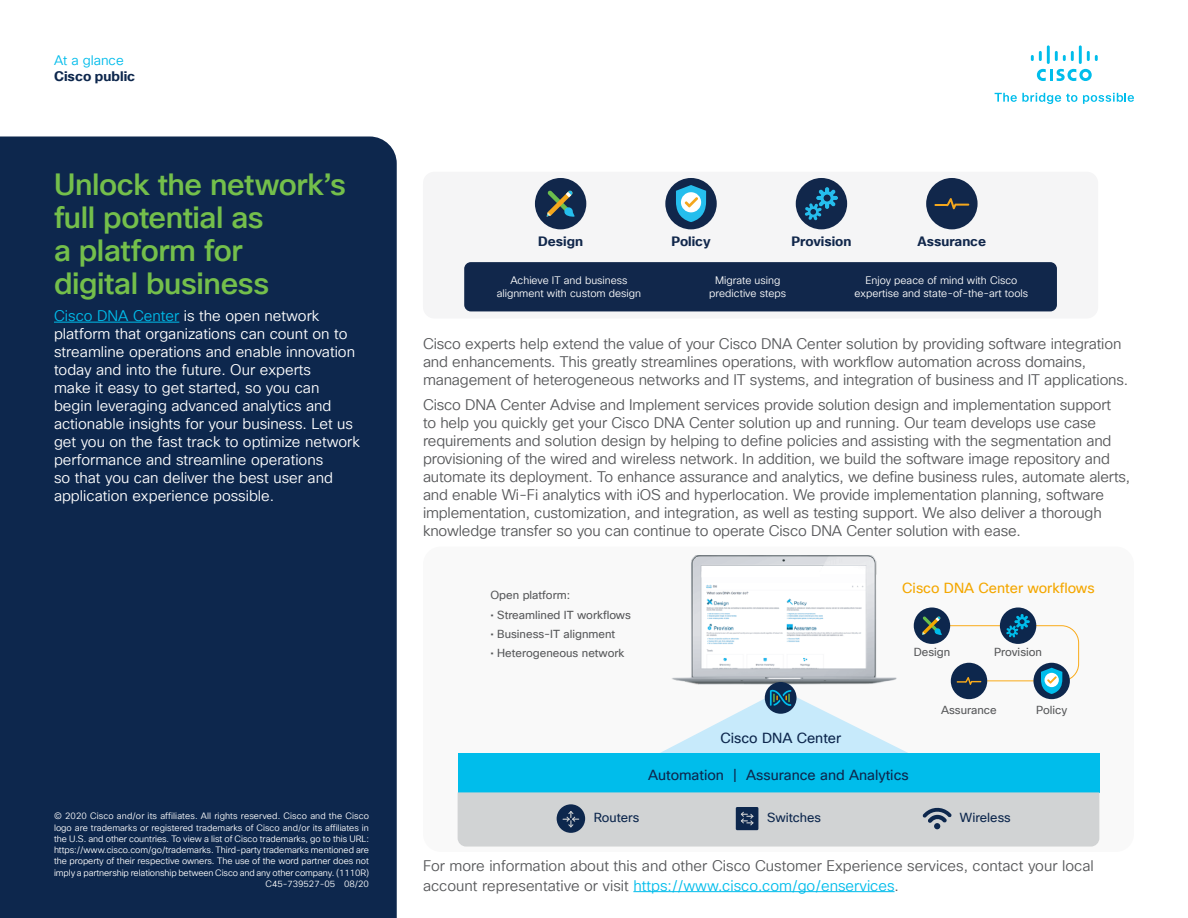
<style>
.page{position:relative;width:1188px;height:918px;background:#fff}
.page>*{position:absolute;margin:0;border:0;box-sizing:border-box;transform-origin:0 0}
.Sidebar_Heading_Whit{font:500 30px/33px "Cisco Sans TT";letter-spacing:-.015em;color:#74bf4b}
.Body{font:15px/18px "Cisco Sans TT Light";letter-spacing:-.01em;color:#57585a}
.Body_White{font:15px/18px "Cisco Sans TT Light";color:#fff}
.t1{font:14.25px "Cisco Sans TT";color:#0d274d}
.t2{font:14.25px "Cisco Sans TT";color:#f4a700}
.t3{font:700 13.5px "Cisco Sans TT";color:#0d274d}
.t4{font:13.5px "Cisco Sans TT Light";color:#00bceb}
.t5{font:700 13.2px "Cisco Sans TT";color:#11274b}
.t6{font:12.9px "Cisco Sans TT";color:#0d274d}
.t7{font:11.4px "Cisco Sans TT";color:#58595b}
.t8{font:10.65px/12.8px "Cisco Sans TT Light";color:#fff;text-align:center}
.Footer_white{font:9px/11.2px "Cisco Sans TT Light";letter-spacing:-.005em;color:#fff;text-align:right}
.s1{color:#00bceb}
</style>
<div class="page">
<svg style="left:995px;top:93px;width:82px;height:11px"></svg>
<svg style="left:1083px;top:93px;width:51px;height:11px"></svg>
<svg style="left:1037px;top:69px;width:55px;height:12px"></svg>
<svg style="left:1031px;top:51px;width:11px;height:10px"></svg>
<hr style="left:1047px;top:45px;width:3px;height:19px;background:#00bdeb">
<svg style="left:1055px;top:51px;width:19px;height:10px"></svg>
<hr style="left:1079px;top:45px;width:3px;height:19px;background:#00bdeb">
<svg style="left:1087px;top:51px;width:11px;height:10px"></svg>
<div style="left:0;top:136px;width:397px;height:782px;background:#0d274d"></div>
<hr style="left:54px;top:322px;width:125px;height:1px;background:#00bceb">
<hr style="left:633px;top:891px;width:262px;height:1px;background:#00bceb">
<div style="left:423px;top:172px;width:675px;height:147px;background:#f5f5f6;border-radius:11px"></div>
<div style="left:464px;top:262px;width:593px;height:49px;background:#11274b;border-radius:7px"></div>
<div style="left:796px;top:178px;width:51px;height:51px;background:#11274b;border-radius:50%"></div>
<svg style="left:805px;top:187px;width:33px;height:33px"></svg>
<div style="left:665px;top:178px;width:52px;height:51px;background:#11274b;border-radius:50%"></div>
<svg style="left:676px;top:185px;width:30px;height:37px"></svg>
<div style="left:535px;top:178px;width:51px;height:51px;background:#11274b;border-radius:50%"></div>
<svg style="left:546px;top:190px;width:29px;height:27px"></svg>
<div style="left:926px;top:178px;width:52px;height:51px;background:#11274b;border-radius:50%"></div>
<svg style="left:934px;top:198px;width:35px;height:12px"></svg>
<div style="left:423px;top:547px;width:711px;height:305px;background:#f9f9f9;border-radius:18px"></div>
<div style="left:458px;top:753px;width:641px;height:39px;background:#00bdeb"></div>
<div style="left:1000px;top:608px;width:36px;height:36px;background:#0d274d;border-radius:50%"></div>
<div style="left:1033px;top:663px;width:37px;height:36px;background:#0d274d;border-radius:50%"></div>
<div style="left:951px;top:663px;width:36px;height:36px;background:#0d274d;border-radius:50%"></div>
<div style="left:914px;top:608px;width:36px;height:36px;background:#0d274d;border-radius:50%"></div>
<img style="left:672px;top:556px;width:225px;height:129px">
<svg style="left:922px;top:614px;width:157px;height:80px"></svg>
<svg style="left:458px;top:792px;width:641px;height:55px;background:#c8cccf"></svg>
<div style="left:765px;top:682px;width:32px;height:32px;background:#0d274d;border-radius:50%"></div>
<svg style="left:660px;top:689px;width:248px;height:64px"></svg>
<p class="t4" style="left:54px;top:51px;width:71px">At a glance</p>
<p class="t3" style="left:54px;top:67px;width:83px">Cisco public</p>
<p class="Sidebar_Heading_Whit" style="left:54px;top:169px;width:293px">Unlock the network’s full potential as<br>a platform for<br>digital business</p>
<p class="Body_White" style="left:54px;top:308px;width:307px"><span class="s1">Cisco DNA Center</span> is the open network platform that organizations can count on to streamline operations and enable innovation today and into the future. Our experts<br>make it easy to get started, so you can begin leveraging advanced analytics and actionable insights for your business. Let us get you on the fast track to optimize network performance and streamline operations<br>so that you can deliver the best user and application experience possible.</p>
<p class="Footer_white" style="left:54px;top:811px;width:317px">© 2020 Cisco and/or its affiliates. All rights reserved. Cisco and the Cisco logo are trademarks or registered trademarks of Cisco and/or its affiliates in the U.S. and other countries. To view a list of Cisco trademarks, go to this URL: https://www.cisco.com/go/trademarks. Third-party trademarks mentioned are the property of their respective owners. The use of the word partner does not imply a partnership relationship between Cisco and any other company. (1110R)<br>C45-739527-05 08/20</p>
<p class="t5" style="left:538px;top:232px;width:46px">Design</p>
<p class="t5" style="left:671px;top:232px;width:41px">Policy</p>
<p class="t5" style="left:791px;top:232px;width:62px">Provision</p>
<p class="t5" style="left:918px;top:232px;width:70px">Assurance</p>
<p class="t8" style="left:497px;top:274px;width:146px">Achieve IT and business alignment with custom design</p>
<p class="t8" style="left:709px;top:274px;width:78px">Migrate using predictive steps</p>
<p class="t8" style="left:855px;top:274px;width:175px">Enjoy peace of mind with Cisco expertise and state-of-the-art tools</p>
<p class="Body" style="left:423px;top:335px;width:707px">Cisco experts help extend the value of your Cisco DNA Center solution by providing software integration and enhancements. This greatly streamlines operations, with workflow automation across domains, management of heterogeneous networks and IT systems, and integration of business and IT applications.</p>
<p class="Body" style="left:423px;top:396px;width:709px">Cisco DNA Center Advise and Implement services provide solution design and implementation support<br>to help you quickly get your Cisco DNA Center solution up and running. Our team develops use case requirements and solution design by helping to define policies and assisting with the segmentation and provisioning of the wired and wireless network. In addition, we build the software image repository and automate its deployment. To enhance assurance and analytics, we define business rules, automate alerts, and enable Wi-Fi analytics with iOS and hyperlocation. We provide implementation planning, software implementation, customization, and integration, as well as testing support. We also deliver a thorough knowledge transfer so you can continue to operate Cisco DNA Center solution with ease.</p>
<p class="t7" style="left:490px;top:588px;width:81px">Open platform:</p>
<p class="t7" style="left:490px;top:607px;width:142px">• Streamlined IT workflows</p>
<p class="t7" style="left:490px;top:626px;width:126px">• Business-IT alignment</p>
<p class="t7" style="left:490px;top:646px;width:136px">• Heterogeneous network</p>
<p class="t2" style="left:902px;top:578px;width:194px">Cisco DNA Center workflows</p>
<p class="t7" style="left:914px;top:645px;width:38px">Design</p>
<p class="t7" style="left:994px;top:645px;width:49px">Provision</p>
<p class="t1" style="left:720px;top:728px;width:122px">Cisco DNA Center</p>
<p class="t1" style="left:648px;top:766px;width:262px">Automation | Assurance and Analytics</p>
<p class="t7" style="left:941px;top:702px;width:57px">Assurance</p>
<p class="t7" style="left:1036px;top:702px;width:33px">Policy</p>
<p class="t6" style="left:594px;top:809px;width:47px">Routers</p>
<p class="t6" style="left:767px;top:809px;width:56px">Switches</p>
<p class="t6" style="left:960px;top:809px;width:52px">Wireless</p>
<p class="Body" style="left:423px;top:857px;width:672px;line-height:19.5px">For more information about this and other Cisco Customer Experience services, contact your local account representative or visit <span class="s1">https://www.cisco.com/go/enservices</span>.</p>
</div>
